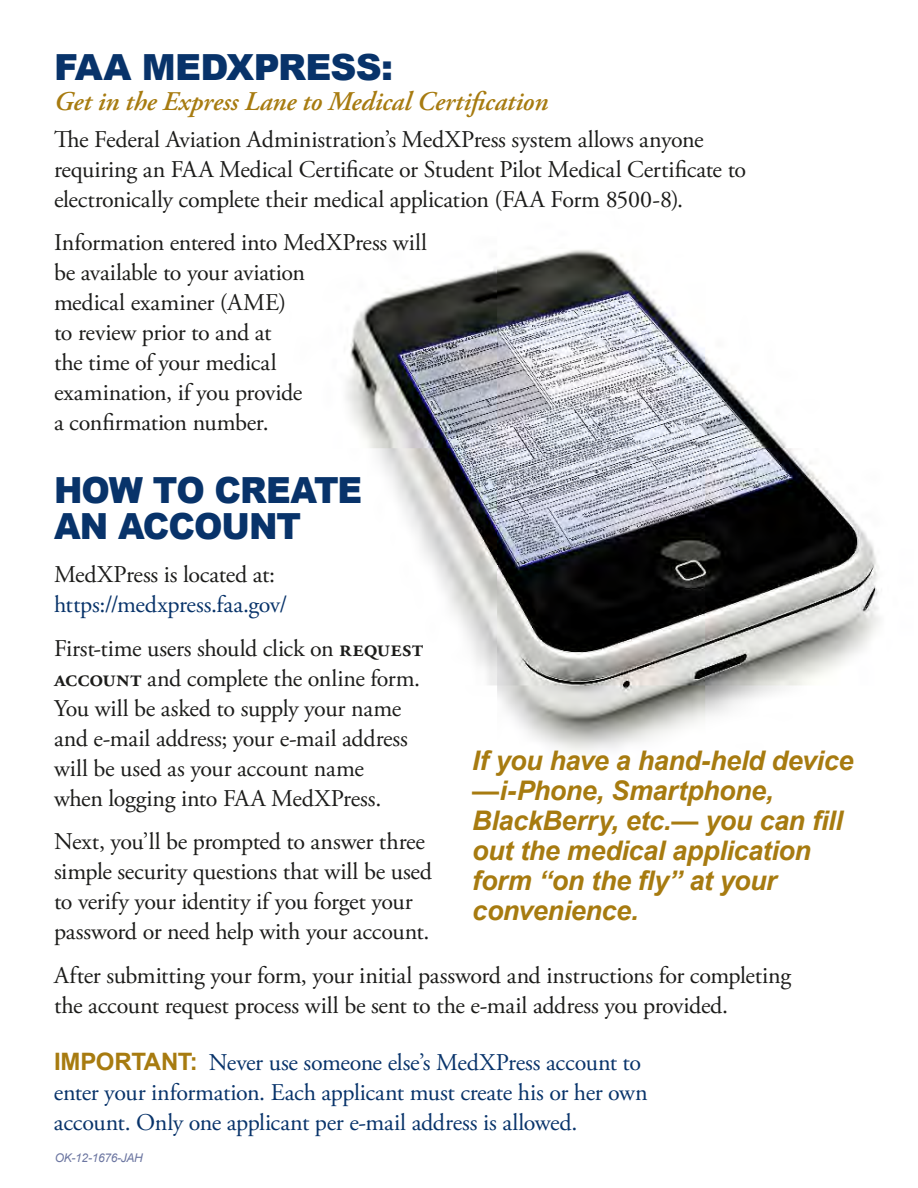
<style>
.page{position:relative;width:918px;height:1188px;background:#fff}
.page>*{position:absolute;margin:0;border:0;box-sizing:border-box;transform-origin:0 0}
.info_list_2{font:900 36px/36px "Arial";letter-spacing:-.03em;color:#08336a;scale:.95 1}
.info_list_2-2{font:900 36px "Arial";letter-spacing:-.03em;color:#08336a}
.heading_2{font:italic 700 27px/30px "Arial";letter-spacing:-.015em;color:#a77b10}
.Body_text{font:italic 600 27px "Adobe Garamond Pro";letter-spacing:-.005em;color:#a77b10}
.Body_text-2{font:24px/30px "Adobe Garamond Pro";letter-spacing:-.01em;color:#1c1c1a}
.Body_text-3{font:24px/30px "Adobe Garamond Pro";letter-spacing:-.01em;color:#08336a}
.info_list_2-3{font:italic 12px "Arial";letter-spacing:-.025em;color:#6c76a1}
.s1{font-weight:600}
.s2{font-family:"Arial";font-weight:700;color:#a77b10}
</style>
<div class="page">
<img style="left:346px;top:250px;width:534px;height:503px">
<p class="info_list_2-2" style="left:54px;top:41px;width:341px">FAA MEDXPRESS:</p>
<p class="Body_text" style="left:54px;top:86px;width:496px">Get in the Express Lane to Medical Certification</p>
<p class="Body_text-2" style="left:54px;top:125px;width:694px">The Federal Aviation Administration’s MedXPress system allows anyone requiring an FAA Medical Certificate or Student Pilot Medical Certificate to electronically complete their medical application (FAA Form 8500-8).</p>
<p class="Body_text-2" style="left:54px;top:228px;width:374px">Information entered into MedXPress will be available to your aviation<br>medical examiner (AME)<br>to review prior to and at<br>the time of your medical<br>examination, if you provide<br>a confirmation number.</p>
<p class="info_list_2" style="left:54px;top:471px;width:326px">HOW TO CREATE<br>AN ACCOUNT</p>
<p class="Body_text-2" style="left:54px;top:561px;width:223px">MedXPress is located at:</p>
<p class="Body_text-3" style="left:54px;top:591px;width:235px">https://medxpress.faa.gov/</p>
<p class="Body_text-2" style="left:54px;top:634px;width:371px">First-time users should click on <span class="s1">request account</span> and complete the online form.<br>You will be asked to supply your name and e-mail address; your e-mail address will be used as your account name<br>when logging into FAA MedXPress.</p>
<p class="Body_text-2" style="left:54px;top:828px;width:380px">Next, you’ll be prompted to answer three simple security questions that will be used to verify your identity if you forget your password or need help with your account.</p>
<p class="Body_text-2" style="left:54px;top:961px;width:739px">After submitting your form, your initial password and instructions for completing the account request process will be sent to the e-mail address you provided.</p>
<p class="Body_text-3" style="left:54px;top:1048px;width:595px"><span class="s2">IMPORTANT:</span> Never use someone else’s MedXPress account to enter your information. Each applicant must create his or her own account. Only one applicant per e-mail address is allowed.</p>
<p class="heading_2" style="left:472px;top:747px;width:383px">If you have a hand-held device —i-Phone, Smartphone,<br>BlackBerry, etc.— you can fill out the medical application form “on the fly” at your convenience.</p>
<p class="info_list_2-3" style="left:55px;top:1150px;width:90px">OK-12-1676-JAH</p>
</div>
